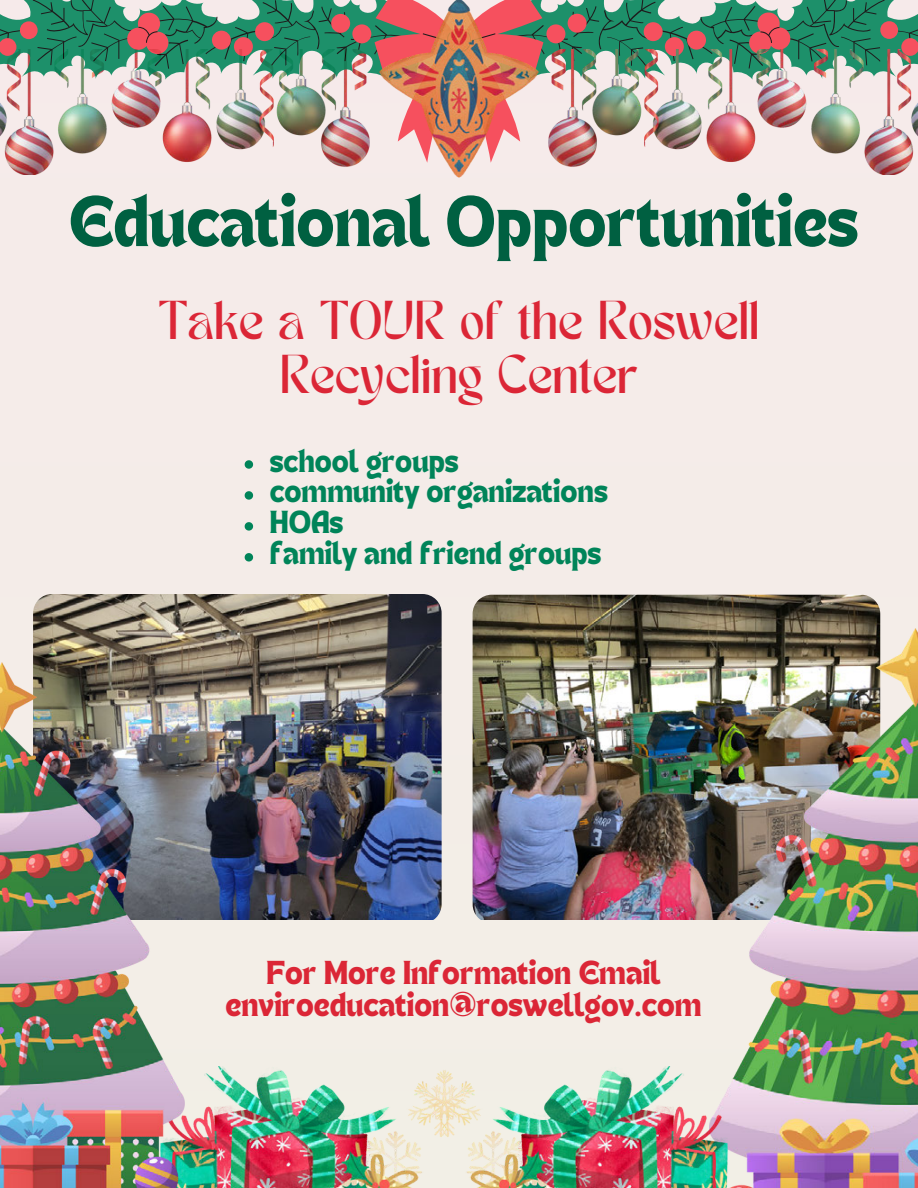
<style>
.page{position:relative;width:918px;height:1188px;background:#f5ece9}
.page>*{position:absolute;margin:0;border:0;box-sizing:border-box;transform-origin:0 0}
.t1{font:51.75px "TANHEADLINE";color:#006041}
.t2{font:38.25px/53.4px "TANMERINGUE";color:#db2636;text-align:center}
.t3{font:24px/32.7px "TANHEADLINE";color:#db2636;text-align:center}
.t4{font:23.1px "TANHEADLINE";color:#008459}
</style>
<div class="page">
<img style="left:473px;top:595px;width:407px;height:325px">
<img style="left:710px;top:628px;width:208px;height:560px">
<img style="left:8px;top:163px;width:350px;height:12px">
<img style="left:0;top:0;width:918px;height:163px">
<svg style="left:139px;top:27px;width:640px;height:25px;background:#5c7560"></svg>
<img style="left:548px;top:50px;width:370px;height:125px">
<img style="left:501px;top:1066px;width:233px;height:122px">
<img style="left:185px;top:1066px;width:316px;height:122px">
<img style="left:380px;top:0;width:159px;height:177px">
<img style="left:33px;top:594px;width:409px;height:326px">
<img style="left:0;top:662px;width:185px;height:526px">
<svg style="left:245px;top:460px;width:8px;height:9px"></svg>
<svg style="left:245px;top:491px;width:8px;height:9px"></svg>
<svg style="left:245px;top:522px;width:8px;height:9px"></svg>
<svg style="left:245px;top:553px;width:8px;height:9px"></svg>
<p class="t1" style="left:69px;top:193px;width:791px">Educational Opportunities</p>
<p class="t2" style="left:158px;top:300px;width:603px">Take a TOUR of the Roswell<br>Recycling Center</p>
<p class="t4" style="left:270px;top:448px;width:190px">school groups</p>
<p class="t4" style="left:270px;top:479px;width:340px">community organizations</p>
<p class="t4" style="left:270px;top:510px;width:75px">HOAs</p>
<p class="t4" style="left:270px;top:541px;width:333px">family and friend groups</p>
<p class="t3" style="left:226px;top:959px;width:478px">For More Information Email enviroeducation@roswellgov.com</p>
</div>
